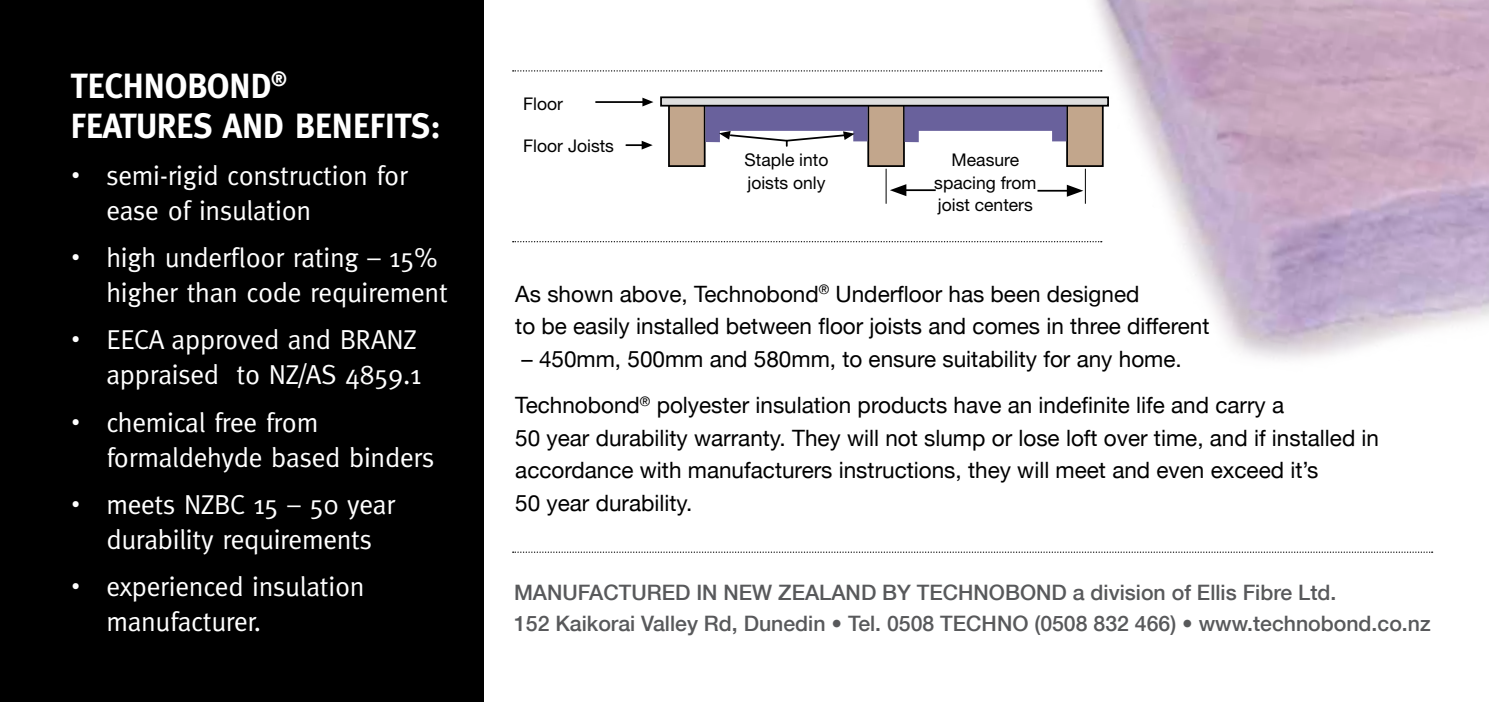
<style>
.page{position:relative;width:1489px;height:702px;background:#fff}
.page>*{position:absolute;margin:0;border:0;box-sizing:border-box;transform-origin:0 0}
.t1{font:700 35px/40px "Meta";color:#fff}
.t2{font:27.5px/35px "Meta";letter-spacing:-.01em;color:#fff}
.t3{font:22.5px/32.5px "Helvetica Neue";color:#000}
.t4{font:500 21.25px/30px "Helvetica Neue";color:#58595b}
.t5{font:17.5px/22.5px "Helvetica Neue";color:#000}
.s1{font-family:"Helvetica"}
</style>
<div class="page">
<div style="left:0;top:0;width:484px;height:702px;background:#000"></div>
<img style="left:1019px;top:0;width:469px;height:360px">
<div style="left:668px;top:104px;width:37px;height:63px;background:#c2a68c;border:2px solid #000"></div>
<div style="left:867px;top:104px;width:37px;height:63px;background:#c2a68c;border:2px solid #000"></div>
<div style="left:1066px;top:104px;width:37px;height:63px;background:#c2a68c;border:2px solid #000"></div>
<svg style="left:904px;top:107px;width:162px;height:35px"></svg>
<div style="left:660px;top:96px;width:448px;height:11px;background:#dedede;border:2px solid #000"></div>
<hr style="left:596px;top:101px;width:47px;height:2px;background:#000">
<svg style="left:642px;top:98px;width:11px;height:8px"></svg>
<svg style="left:626px;top:141px;width:26px;height:8px"></svg>
<svg style="left:705px;top:105px;width:162px;height:41px"></svg>
<hr style="left:885px;top:169px;width:1px;height:35px;background:#000">
<hr style="left:1084px;top:169px;width:1px;height:35px;background:#000">
<hr style="left:902px;top:189px;width:33px;height:2px;background:#000">
<svg style="left:890px;top:184px;width:16px;height:12px"></svg>
<hr style="left:1037px;top:190px;width:33px;height:2px;background:#000">
<svg style="left:1066px;top:185px;width:17px;height:12px"></svg>
<svg style="left:512px;top:70px;width:589px;height:1px"></svg>
<svg style="left:512px;top:241px;width:589px;height:1px"></svg>
<svg style="left:512px;top:551px;width:920px;height:1px"></svg>
<h1 class="t1" style="left:71px;top:66px;width:371px">TECHNOBOND<sup>®<br></sup>FEATURES AND BENEFITS:</h1>
<p class="t2" style="left:106px;top:158px;width:303px;text-indent:-35px"><span class="s1">•</span> semi-rigid construction for ease of insulation</p>
<p class="t2" style="left:106px;top:240px;width:343px;text-indent:-35px"><span class="s1">•</span> high underfloor rating – 15% higher than code requirement</p>
<p class="t2" style="left:71px;top:322px;width:352px;text-align:right"><span class="s1">•</span> EECA approved and BRANZ appraised to NZ/AS 4859.1</p>
<p class="t2" style="left:106px;top:404px;width:329px;text-indent:-35px"><span class="s1">•</span> chemical free from formaldehyde based binders</p>
<p class="t2" style="left:71px;top:486px;width:326px;text-align:center"><span class="s1">•</span> meets NZBC 15 – 50 year durability requirements</p>
<p class="t2" style="left:106px;top:568px;width:260px;text-indent:-35px"><span class="s1">•</span> experienced insulation manufacturer.</p>
<p class="t5" style="left:523px;top:92px;width:41px">Floor</p>
<p class="t5" style="left:523px;top:135px;width:92px">Floor Joists</p>
<p class="t5" style="left:744px;top:149px;width:85px">Staple into joists only</p>
<p class="t5" style="left:934px;top:149px;width:104px;text-align:center">Measure spacing from joist centers</p>
<p class="t3" style="left:515px;top:277px;width:695px">As shown above, Technobond<sup>®</sup> Underfloor has been designed<br>to be easily installed between floor joists and comes in three different</p>
<p class="t3" style="left:515px;top:335px;width:770px;line-height:46.8px">– 450mm, 500mm and 580mm, to ensure suitability for any home.<br>Technobond<sup>®</sup> polyester insulation products have an indefinite life and carry a</p>
<p class="t3" style="left:515px;top:421px;width:865px">50 year durability warranty. They will not slump or lose loft over time, and if installed in accordance with manufacturers instructions, they will meet and even exceed it’s<br>50 year durability.</p>
<p class="t4" style="left:514px;top:577px;width:918px">MANUFACTURED IN NEW ZEALAND BY TECHNOBOND a division of Ellis Fibre Ltd.<br>152 Kaikorai Valley Rd, Dunedin • Tel. 0508 TECHNO (0508 832 466) • www.technobond.co.nz</p>
</div>
